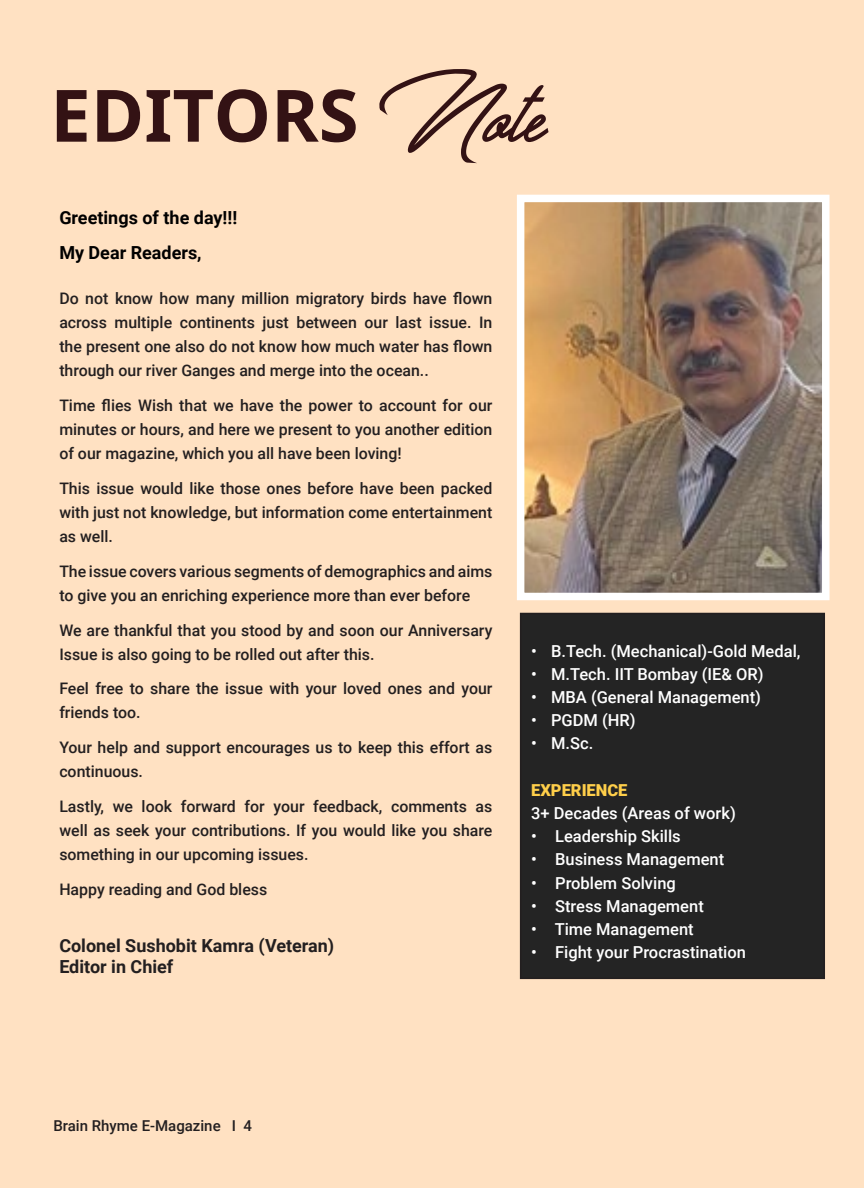
<style>
.page{position:relative;width:864px;height:1188px;background:#ffe1c2}
.page>*{position:absolute;margin:0;border:0;box-sizing:border-box;transform-origin:0 0}
.t1{font:700 72.3px "Noto Sans";color:#331214}
.t2{font:700 18px/21.6px "Roboto";color:#231f20}
.t3{font:700 18px/34.8px "Roboto";color:#000}
.t4{font:500 16.5px "Roboto";color:#fff}
.t5{font:900 16.5px "Roboto";color:#ffcf4a}
.t6{font:500 15.9px/24px "Roboto";color:#231f20;text-align:justify}
.t7{font:500 15px "Roboto";color:#231f20}
.s1{font-family:"Great Day Bold Personal Use";font-weight:400}
</style>
<div class="page">
<div style="left:521px;top:614px;width:303px;height:364px;background:#242424"></div>
<div style="left:520px;top:613px;width:305px;height:366px;border:2px solid #231f20"></div>
<img style="left:526px;top:204px;width:295px;height:387px">
<div style="left:517px;top:195px;width:313px;height:405px;border:8px solid #fff"></div>
<h1 class="t1" style="left:50px;top:64px;width:495px">EDITORS <span class="s1">Note</span></h1>
<p class="t3" style="left:59px;top:200px;width:179px">Greetings of the day!!!<br>My Dear Readers,</p>
<p class="t6" style="left:59px;top:286px;width:435px">Do not know how many million migratory birds have flown across multiple continents just between our last issue. In the present one also do not know how much water has flown through our river Ganges and merge into the ocean..</p>
<p class="t6" style="left:59px;top:393px;width:435px">Time flies Wish that we have the power to account for our minutes or hours, and here we present to you another edition of our magazine, which you all have been loving!</p>
<p class="t6" style="left:59px;top:476px;width:435px">This issue would like those ones before have been packed with just not knowledge, but information come entertainment as well.</p>
<p class="t6" style="left:59px;top:559px;width:435px">The issue covers various segments of demographics and aims to give you an enriching experience more than ever before</p>
<p class="t6" style="left:59px;top:617px;width:435px">We are thankful that you stood by and soon our Anniversary<br>Issue is also going to be rolled out after this.</p>
<p class="t6" style="left:59px;top:676px;width:435px">Feel free to share the issue with your loved ones and your friends too.</p>
<p class="t6" style="left:59px;top:735px;width:435px">Your help and support encourages us to keep this effort as continuous.</p>
<p class="t6" style="left:59px;top:794px;width:435px">Lastly, we look forward for your feedback, comments as well as seek your contributions. If you would like you share something in our upcoming issues.</p>
<p class="t6" style="left:59px;top:877px;width:209px">Happy reading and God bless</p>
<p class="t2" style="left:59px;top:934px;width:276px">Colonel Sushobit Kamra (Veteran)<br>Editor in Chief</p>
<p class="t4" style="left:531px;top:639px;width:271px">• B.Tech. (Mechanical)-Gold Medal,</p>
<p class="t4" style="left:531px;top:662px;width:234px">• M.Tech. IIT Bombay (IE&amp; OR)</p>
<p class="t4" style="left:531px;top:686px;width:231px">• MBA (General Management)</p>
<p class="t4" style="left:531px;top:709px;width:106px">• PGDM (HR)</p>
<p class="t4" style="left:531px;top:732px;width:64px">• M.Sc.</p>
<p class="t5" style="left:531px;top:778px;width:98px">EXPERIENCE</p>
<p class="t4" style="left:531px;top:802px;width:206px">3+ Decades (Areas of work)</p>
<p class="t4" style="left:531px;top:825px;width:151px">• Leadership Skills</p>
<p class="t4" style="left:531px;top:848px;width:195px">• Business Management</p>
<p class="t4" style="left:531px;top:871px;width:146px">• Problem Solving</p>
<p class="t4" style="left:531px;top:894px;width:174px">• Stress Management</p>
<p class="t4" style="left:531px;top:918px;width:164px">• Time Management</p>
<p class="t4" style="left:531px;top:941px;width:216px">• Fight your Procrastination</p>
<p class="t7" style="left:53px;top:1115px;width:200px">Brain Rhyme E-Magazine I 4</p>
</div>
